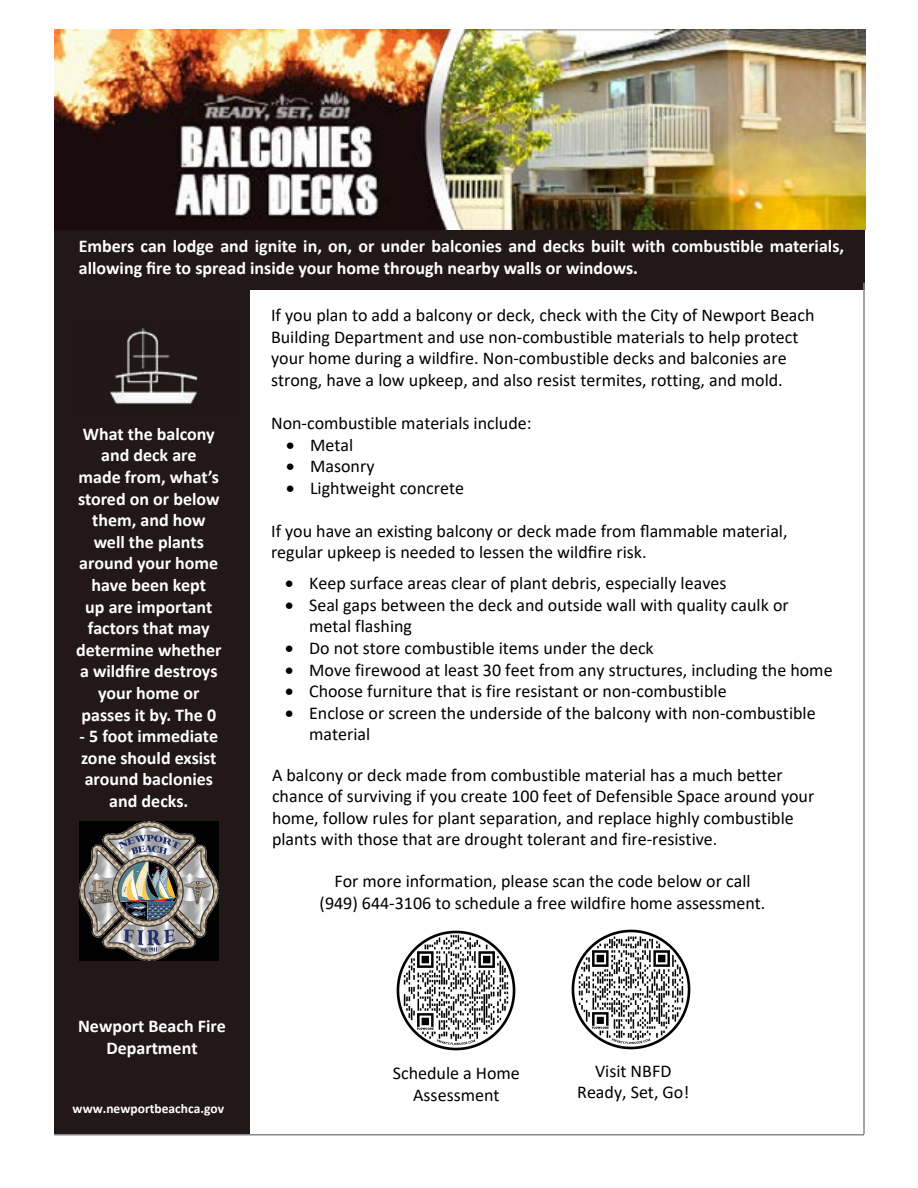
<style>
.page{position:relative;width:918px;height:1188px;background:#fff}
.page>*{position:absolute;margin:0;border:0;box-sizing:border-box;transform-origin:0 0}
.t1{font:18px/21.6px "Calibri";color:#000}
.t2{font:700 18px/21.6px "Calibri";color:#fff;text-align:center}
.t3{font:700 13.5px "Calibri";color:#fff}
</style>
<div class="page">
<div style="left:54px;top:228px;width:195px;height:906px;background:#231818"></div>
<div style="left:55px;top:230px;width:810px;height:60px;background:#231818"></div>
<hr style="left:54px;top:1134px;width:810px;height:2px;background:#86888a">
<hr style="left:863px;top:283px;width:2px;height:851px;background:#86888a">
<img style="left:54px;top:30px;width:811px;height:200px">
<img style="left:110px;top:327px;width:88px;height:78px">
<img style="left:80px;top:821px;width:139px;height:140px">
<img style="left:571px;top:929px;width:120px;height:121px">
<img style="left:396px;top:930px;width:120px;height:121px">
<p class="t2" style="left:79px;top:235px;width:767px;text-align:left">Embers can lodge and ignite in, on, or under balconies and decks built with combustible materials, allowing fire to spread inside your home through nearby walls or windows.</p>
<p class="t2" style="left:76px;top:423px;width:147px">What the balcony and deck are<br>made from, what’s stored on or below them, and how well the plants around your home have been kept<br>up are important factors that may determine whether a wildfire destroys your home or passes it by. The 0</p>
<p class="t2" style="left:80px;top:725px;width:140px">- 5 foot immediate zone should exsist around baclonies and decks.</p>
<p class="t2" style="left:78px;top:1015px;width:149px">Newport Beach Fire<br>Department</p>
<p class="t3" style="left:73px;top:1099px;width:153px">www.newportbeachca.gov</p>
<p class="t1" style="left:271px;top:304px;width:545px">If you plan to add a balcony or deck, check with the City of Newport Beach Building Department and use non-combustible materials to help protect your home during a wildfire. Non-combustible decks and balconies are strong, have a low upkeep, and also resist termites, rotting, and mold.</p>
<p class="t1" style="left:271px;top:412px;width:262px">Non-combustible materials include:</p>
<p class="t1" style="left:286px;top:433px;width:69px">• Metal</p>
<p class="t1" style="left:286px;top:455px;width:90px">• Masonry</p>
<p class="t1" style="left:286px;top:477px;width:180px">• Lightweight concrete</p>
<p class="t1" style="left:271px;top:519px;width:518px">If you have an existing balcony or deck made from flammable material, regular upkeep is needed to lessen the wildfire risk.</p>
<p class="t1" style="left:285px;top:572px;width:443px">• Keep surface areas clear of plant debris, especially leaves</p>
<p class="t1" style="left:309px;top:594px;width:481px;text-indent:-24px">• Seal gaps between the deck and outside wall with quality caulk or metal flashing</p>
<p class="t1" style="left:285px;top:637px;width:370px">• Do not store combustible items under the deck</p>
<p class="t1" style="left:285px;top:658px;width:549px">• Move firewood at least 30 feet from any structures, including the home</p>
<p class="t1" style="left:285px;top:680px;width:443px">• Choose furniture that is fire resistant or non-combustible</p>
<p class="t1" style="left:309px;top:702px;width:508px;text-indent:-24px">• Enclose or screen the underside of the balcony with non-combustible material</p>
<p class="t1" style="left:272px;top:763px;width:544px">A balcony or deck made from combustible material has a much better chance of surviving if you create 100 feet of Defensible Space around your home, follow rules for plant separation, and replace highly combustible plants with those that are drought tolerant and fire-resistive.</p>
<p class="t1" style="left:320px;top:870px;width:447px;text-align:center">For more information, please scan the code below or call (949) 644-3106 to schedule a free wildfire home assessment.</p>
<p class="t1" style="left:393px;top:1062px;width:129px;text-align:center">Schedule a Home<br>Assessment</p>
<p class="t1" style="left:577px;top:1060px;width:114px;text-align:center">Visit NBFD<br>Ready, Set, Go!</p>
</div>
